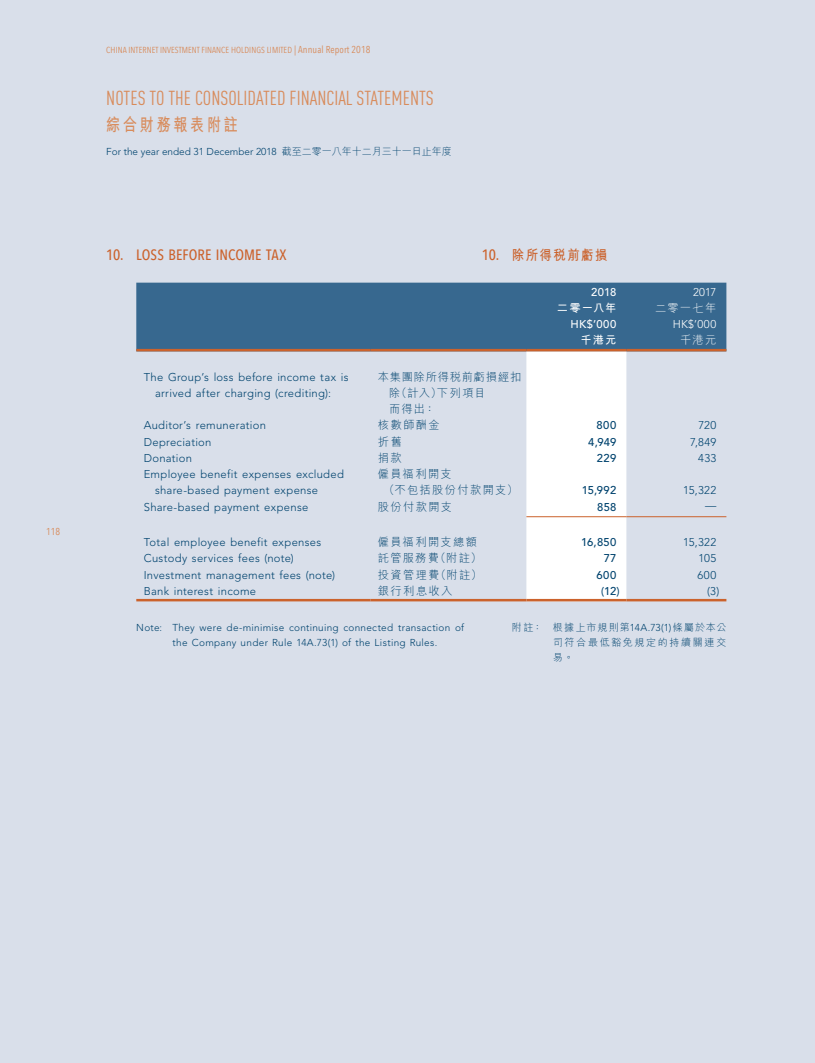
<style>
.page{position:relative;width:815px;height:1063px;background:#d9dfea}
.page>*{position:absolute;margin:0;border:0;box-sizing:border-box;transform-origin:0 0}
.t1{font:20px "DIN Cond";color:#d88b5b}
.t2{font:700 17.5px "M Hei HK";letter-spacing:.2em;color:#d88b5b;scale:.8 1}
._03_H1{font:500 15px "Avenir Next Condensed";letter-spacing:.005em;color:#cb622c}
._03_H1-2{font:700 13.75px "M Hei HK";letter-spacing:.12em;color:#cb622c;scale:.9 1}
._15_Table_Stub{font:300 11.25px/16.2px "Avenir LT Std";letter-spacing:.025em;color:#00436e;text-align:center}
._15_Table_Stub-2{font:300 11.25px/16.2px "M Hei HK";letter-spacing:.115em;color:#00436e}
._01_Body_Text{font:500 11.25px "Avenir LT Std";letter-spacing:.025em;color:#00436e}
._01_Body_Text-2{font:300 11.25px "Avenir LT Std";letter-spacing:.03em;color:#00436e}
._15_Table_Stub-3{font:300 11.25px/16.2px "M Hei HK";letter-spacing:.065em;color:#00436e}
._01_Body_Text-3{font:500 11.25px "Avenir LT Std";letter-spacing:.025em;color:#fff}
._01_Body_Text-4{font:300 11.25px "Avenir LT Std";letter-spacing:.025em;color:#fff}
._01_Body_Text-5{font:700 11.25px "M Hei HK";letter-spacing:.1em;color:#fff}
._01_Body_Text-6{font:300 11.25px "M Hei HK";letter-spacing:.115em;color:#fff}
._26___P2__Note{font:300 10px/15px "Avenir LT Std";letter-spacing:.025em;color:#00436e}
._26___P2__Note-2{font:300 10px "Avenir LT Std";color:#00436e}
._26___P2__Note-3{font:300 10px/15px "M Hei HK";letter-spacing:.155em;color:#00436e;text-align:justify}
.t3{font:10px "Avenir Next Condensed";color:#d88b5b}
.t4{font:8.75px "Avenir Next Condensed";letter-spacing:.01em;color:#d88b5b}
.s1{font-size:10px}
.s2{font-family:"M Hei HK"}
.s3{font-family:"Avenir Next Condensed";font-weight:500;font-size:15px}
.s4{font-family:"Avenir LT Std"}
</style>
<div class="page">
<div style="left:136px;top:283px;width:590px;height:66px;background:#37688f"></div>
<div style="left:526px;top:351px;width:100px;height:248px;background:#fff"></div>
<hr style="left:136px;top:349px;width:234px;height:2px;background:#cb622c">
<hr style="left:370px;top:349px;width:156px;height:2px;background:#cb622c">
<hr style="left:526px;top:349px;width:100px;height:2px;background:#cb622c">
<hr style="left:626px;top:349px;width:100px;height:2px;background:#cb622c">
<hr style="left:526px;top:516px;width:100px;height:1px;background:#cb622c">
<hr style="left:626px;top:516px;width:100px;height:1px;background:#cb622c">
<hr style="left:136px;top:599px;width:234px;height:2px;background:#cb622c">
<hr style="left:370px;top:599px;width:156px;height:2px;background:#cb622c">
<hr style="left:526px;top:599px;width:100px;height:2px;background:#cb622c">
<hr style="left:626px;top:599px;width:100px;height:2px;background:#cb622c">
<p class="t3" style="left:46px;top:523px;width:16px">118</p>
<p class="t4" style="left:106px;top:42px;width:266px">CHINA INTERNET INVESTMENT FINANCE HOLDINGS LIMITED <span class="s1">| Annual Report 2018</span></p>
<h1 class="t1" style="left:106px;top:86px;width:329px">NOTES TO THE CONSOLIDATED FINANCIAL STATEMENTS</h1>
<h2 class="t2" style="left:106px;top:111px;width:166px">綜合財務報表附註</h2>
<p class="_26___P2__Note-2" style="left:106px;top:146px;width:347px">For the year ended 31 December 2018 <span class="s2">截至二零一八年十二月三十一日止年度</span></p>
<p class="_03_H1" style="left:106px;top:245px;width:182px">10. LOSS BEFORE INCOME TAX</p>
<p class="_03_H1-2" style="left:482px;top:245px;width:141px"><span class="s3">10.</span> 除所得稅前虧損</p>
<p class="_01_Body_Text-3" style="left:591px;top:285px;width:27px">2018</p>
<p class="_01_Body_Text-4" style="left:693px;top:285px;width:25px">2017</p>
<p class="_01_Body_Text-5" style="left:557px;top:300px;width:61px">二零一八年</p>
<p class="_01_Body_Text-6" style="left:655px;top:302px;width:63px">二零一七年</p>
<p class="_01_Body_Text-3" style="left:570px;top:318px;width:47px">HK$’000</p>
<p class="_01_Body_Text-4" style="left:673px;top:318px;width:45px">HK$’000</p>
<p class="_01_Body_Text-5" style="left:580px;top:332px;width:37px">千港元</p>
<p class="_01_Body_Text-6" style="left:680px;top:334px;width:38px">千港元</p>
<p class="_15_Table_Stub" style="left:144px;top:369px;width:206px">The Group’s loss before income tax is arrived after charging (crediting):</p>
<p class="_15_Table_Stub-3" style="left:389px;top:368px;width:134px;text-indent:-11px">本集團除所得稅前虧損經扣除（計入）下列項目<br>而得出：</p>
<p class="_15_Table_Stub" style="left:144px;top:417px;width:124px">Auditor’s remuneration</p>
<p class="_15_Table_Stub-2" style="left:378px;top:417px;width:64px">核數師酬金</p>
<p class="_01_Body_Text" style="left:597px;top:419px;width:21px">800</p>
<p class="_01_Body_Text-2" style="left:698px;top:419px;width:19px">720</p>
<p class="_15_Table_Stub" style="left:144px;top:434px;width:69px">Depreciation</p>
<p class="_15_Table_Stub-2" style="left:378px;top:433px;width:26px">折舊</p>
<p class="_01_Body_Text" style="left:588px;top:435px;width:30px">4,949</p>
<p class="_01_Body_Text-2" style="left:690px;top:435px;width:28px">7,849</p>
<p class="_15_Table_Stub" style="left:144px;top:450px;width:50px">Donation</p>
<p class="_15_Table_Stub-2" style="left:378px;top:449px;width:25px">捐款</p>
<p class="_01_Body_Text" style="left:597px;top:451px;width:21px">229</p>
<p class="_01_Body_Text-2" style="left:698px;top:451px;width:20px">433</p>
<p class="_15_Table_Stub" style="left:155px;top:466px;width:190px;text-align:left;text-indent:-11px">Employee benefit expenses excluded share-based payment expense</p>
<p class="_15_Table_Stub-2" style="left:383px;top:466px;width:136px;text-indent:-6px">僱員福利開支<br>（不包括股份付款開支）</p>
<p class="_01_Body_Text" style="left:582px;top:484px;width:36px">15,992</p>
<p class="_01_Body_Text-2" style="left:683px;top:484px;width:35px">15,322</p>
<p class="_15_Table_Stub" style="left:144px;top:499px;width:166px">Share-based payment expense</p>
<p class="_15_Table_Stub-2" style="left:378px;top:498px;width:76px">股份付款開支</p>
<p class="_01_Body_Text" style="left:597px;top:500px;width:21px">858</p>
<p class="_01_Body_Text-2" style="left:705px;top:499px;width:13px">—</p>
<p class="_15_Table_Stub" style="left:144px;top:534px;width:179px">Total employee benefit expenses</p>
<p class="_15_Table_Stub-2" style="left:378px;top:534px;width:101px">僱員福利開支總額</p>
<p class="_01_Body_Text" style="left:581px;top:536px;width:37px">16,850</p>
<p class="_01_Body_Text-2" style="left:683px;top:536px;width:35px">15,322</p>
<p class="_15_Table_Stub" style="left:144px;top:551px;width:152px">Custody services fees (note)</p>
<p class="_15_Table_Stub-2" style="left:378px;top:550px;width:105px">託管服務費（附註）</p>
<p class="_01_Body_Text" style="left:604px;top:552px;width:14px">77</p>
<p class="_01_Body_Text-2" style="left:699px;top:552px;width:19px">105</p>
<p class="_15_Table_Stub" style="left:144px;top:567px;width:193px">Investment management fees (note)</p>
<p class="_15_Table_Stub-2" style="left:378px;top:566px;width:106px">投資管理費（附註）</p>
<p class="_01_Body_Text" style="left:597px;top:568px;width:21px">600</p>
<p class="_01_Body_Text-2" style="left:698px;top:568px;width:20px">600</p>
<p class="_15_Table_Stub" style="left:144px;top:583px;width:114px">Bank interest income</p>
<p class="_15_Table_Stub-2" style="left:378px;top:583px;width:76px">銀行利息收入</p>
<p class="_01_Body_Text" style="left:601px;top:585px;width:20px">(12)</p>
<p class="_01_Body_Text-2" style="left:707px;top:584px;width:14px">(3)</p>
<p class="_26___P2__Note" style="left:173px;top:621px;width:293px;text-indent:-36px">Note: They were de-minimise continuing connected transaction of the Company under Rule 14A.73(1) of the Listing Rules.</p>
<p class="_26___P2__Note-3" style="left:553px;top:620px;width:175px;text-indent:-41px">附註： 根據上市規則第<span class="s4">14A.73(1)</span>條屬於本公司符合最低豁免規定的持續關連交易。</p>
</div>
